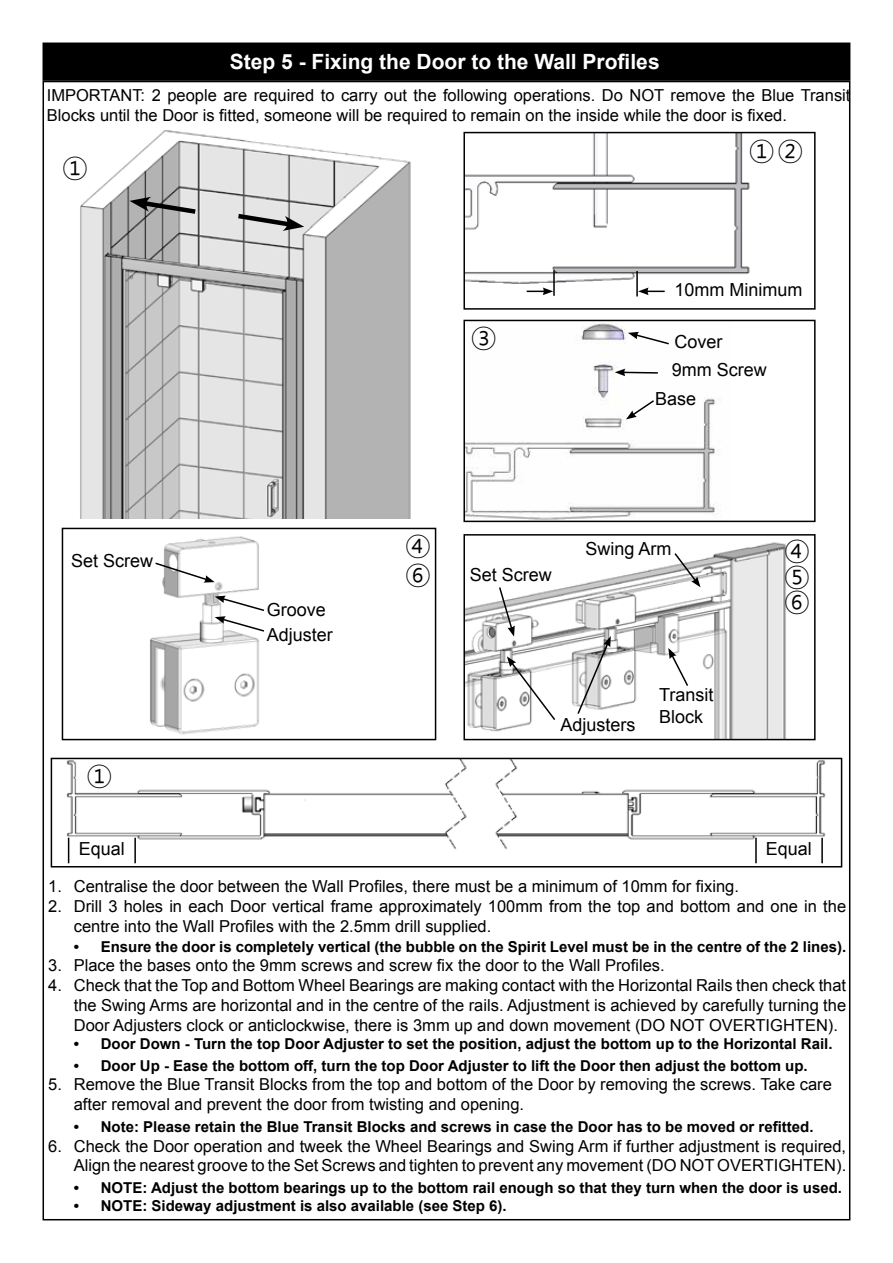
<style>
.page{position:relative;width:893px;height:1263px;background:#fff}
.page>*{position:absolute;margin:0;border:0;box-sizing:border-box;transform-origin:0 0}
.t1{font:27px/26px "Malgun Gothic";color:#000}
.t2{font:700 21px "Arial";color:#fff}
.t3{font:18px/21.6px "Arial";color:#000}
.t4{font:16.5px/19.8px "Arial";color:#000}
.t5{font:700 15px "Arial";color:#000}
</style>
<div class="page">
<img style="left:80px;top:130px;width:331px;height:389px">
<img style="left:466px;top:323px;width:255px;height:196px">
<div style="left:463px;top:320px;width:353px;height:202px;border:2px solid #000"></div>
<img style="left:466px;top:135px;width:284px;height:162px">
<div style="left:463px;top:132px;width:353px;height:178px;border:2px solid #000"></div>
<img style="left:66px;top:761px;width:760px;height:103px">
<div style="left:51px;top:758px;width:791px;height:109px;border:2px solid #000"></div>
<div style="left:43px;top:43px;width:807px;height:37px;background:#000"></div>
<div style="left:43px;top:43px;width:807px;height:38px;border:2px solid #000"></div>
<svg style="left:626px;top:399px;width:30px;height:20px"></svg>
<svg style="left:615px;top:369px;width:44px;height:7px"></svg>
<hr style="left:134px;top:838px;width:2px;height:25px;background:#000">
<svg style="left:68px;top:838px;width:1px;height:25px"></svg>
<hr style="left:755px;top:838px;width:2px;height:25px;background:#000">
<hr style="left:821px;top:838px;width:2px;height:25px;background:#000">
<hr style="left:553px;top:270px;width:2px;height:26px;background:#000">
<hr style="left:636px;top:271px;width:2px;height:25px;background:#000">
<svg style="left:638px;top:287px;width:27px;height:8px"></svg>
<svg style="left:527px;top:287px;width:26px;height:8px"></svg>
<svg style="left:628px;top:332px;width:43px;height:14px"></svg>
<svg style="left:130px;top:197px;width:70px;height:20px"></svg>
<svg style="left:233px;top:211px;width:71px;height:20px"></svg>
<img style="left:466px;top:542px;width:320px;height:195px">
<div style="left:463px;top:534px;width:353px;height:206px;border:2px solid #000"></div>
<svg style="left:673px;top:551px;width:27px;height:36px"></svg>
<svg style="left:668px;top:648px;width:21px;height:40px"></svg>
<svg style="left:507px;top:656px;width:50px;height:66px"></svg>
<svg style="left:576px;top:636px;width:35px;height:79px"></svg>
<svg style="left:498px;top:586px;width:17px;height:51px"></svg>
<img style="left:150px;top:536px;width:109px;height:199px">
<div style="left:62px;top:528px;width:374px;height:212px;border:2px solid #000"></div>
<svg style="left:154px;top:561px;width:61px;height:22px"></svg>
<svg style="left:215px;top:596px;width:50px;height:37px"></svg>
<p class="t2" style="left:230px;top:48px;width:431px">Step 5 - Fixing the Door to the Wall Profiles</p>
<p class="t4" style="left:47px;top:86px;width:805px">IMPORTANT: 2 people are required to carry out the following operations. Do NOT remove the Blue Transit<br>Blocks until the Door is fitted, someone will be required to remain on the inside while the door is fixed.</p>
<h1 class="t1" style="left:62px;top:154px;width:28px">①</h1>
<p class="t3" style="left:71px;top:550px;width:84px">Set Screw</p>
<h1 class="t1" style="left:86px;top:762px;width:28px">①</h1>
<p class="t3" style="left:267px;top:598px;width:68px;line-height:24.2px">Groove<br>Adjuster</p>
<h1 class="t1" style="left:470px;top:324px;width:28px">③</h1>
<h1 class="t1" style="left:748px;top:137px;width:57px">①②</h1>
<p class="t3" style="left:674px;top:279px;width:129px">10mm Minimum</p>
<p class="t3" style="left:674px;top:331px;width:50px">Cover</p>
<p class="t3" style="left:672px;top:359px;width:97px">9mm Screw</p>
<p class="t3" style="left:655px;top:388px;width:43px">Base</p>
<h1 class="t1" style="left:405px;top:530px;width:28px;line-height:28.8px">④<br>⑥</h1>
<p class="t3" style="left:470px;top:564px;width:84px">Set Screw</p>
<p class="t3" style="left:586px;top:538px;width:88px">Swing Arm</p>
<p class="t3" style="left:560px;top:714px;width:77px">Adjusters</p>
<p class="t3" style="left:659px;top:684px;width:56px">Transit<br>Block</p>
<h1 class="t1" style="left:784px;top:537px;width:28px">④<br>⑤</h1>
<h1 class="t1" style="left:784px;top:588px;width:28px">⑥</h1>
<p class="t3" style="left:79px;top:838px;width:48px">Equal</p>
<p class="t3" style="left:766px;top:838px;width:48px">Equal</p>
<p class="t4" style="left:48px;top:877px;width:692px">1. Centralise the door between the Wall Profiles, there must be a minimum of 10mm for fixing.</p>
<p class="t4" style="left:74px;top:896px;width:774px;text-indent:-26px">2. Drill 3 holes in each Door vertical frame approximately 100mm from the top and bottom and one in the centre into the Wall Profiles with the 2.5mm drill supplied.</p>
<p class="t5" style="left:74px;top:936px;width:774px">• Ensure the door is completely vertical (the bubble on the Spirit Level must be in the centre of the 2 lines).</p>
<p class="t4" style="left:48px;top:956px;width:618px">3. Place the bases onto the 9mm screws and screw fix the door to the Wall Profiles.</p>
<p class="t4" style="left:74px;top:976px;width:774px;text-align:justify;text-indent:-26px">4. Check that the Top and Bottom Wheel Bearings are making contact with the Horizontal Rails then check that the Swing Arms are horizontal and in the centre of the rails. Adjustment is achieved by carefully turning the Door Adjusters clock or anticlockwise, there is 3mm up and down movement (DO NOT OVERTIGHTEN).</p>
<p class="t5" style="left:74px;top:1034px;width:760px">• Door Down - Turn the top Door Adjuster to set the position, adjust the bottom up to the Horizontal Rail.</p>
<p class="t5" style="left:74px;top:1055px;width:735px">• Door Up - Ease the bottom off, turn the top Door Adjuster to lift the Door then adjust the bottom up.</p>
<p class="t4" style="left:74px;top:1075px;width:760px;text-indent:-26px">5. Remove the Blue Transit Blocks from the top and bottom of the Door by removing the screws. Take care after removal and prevent the door from twisting and opening.</p>
<p class="t5" style="left:74px;top:1116px;width:741px">• Note: Please retain the Blue Transit Blocks and screws in case the Door has to be moved or refitted.</p>
<p class="t4" style="left:48px;top:1136px;width:799px;text-align:right">6. Check the Door operation and tweek the Wheel Bearings and Swing Arm if further adjustment is required,<br>Align the nearest groove to the Set Screws and tighten to prevent any movement (DO NOT OVERTIGHTEN).</p>
<p class="t5" style="left:74px;top:1178px;width:39px">• NOT</p>
<p class="t5" style="left:132px;top:1178px;width:711px">E: Adjust the bottom bearings up to the bottom rail enough so that they turn when the door is used.</p>
<p class="t5" style="left:74px;top:1196px;width:434px">• NOTE: Sideway adjustment is also available (see Step 6).</p>
</div>
